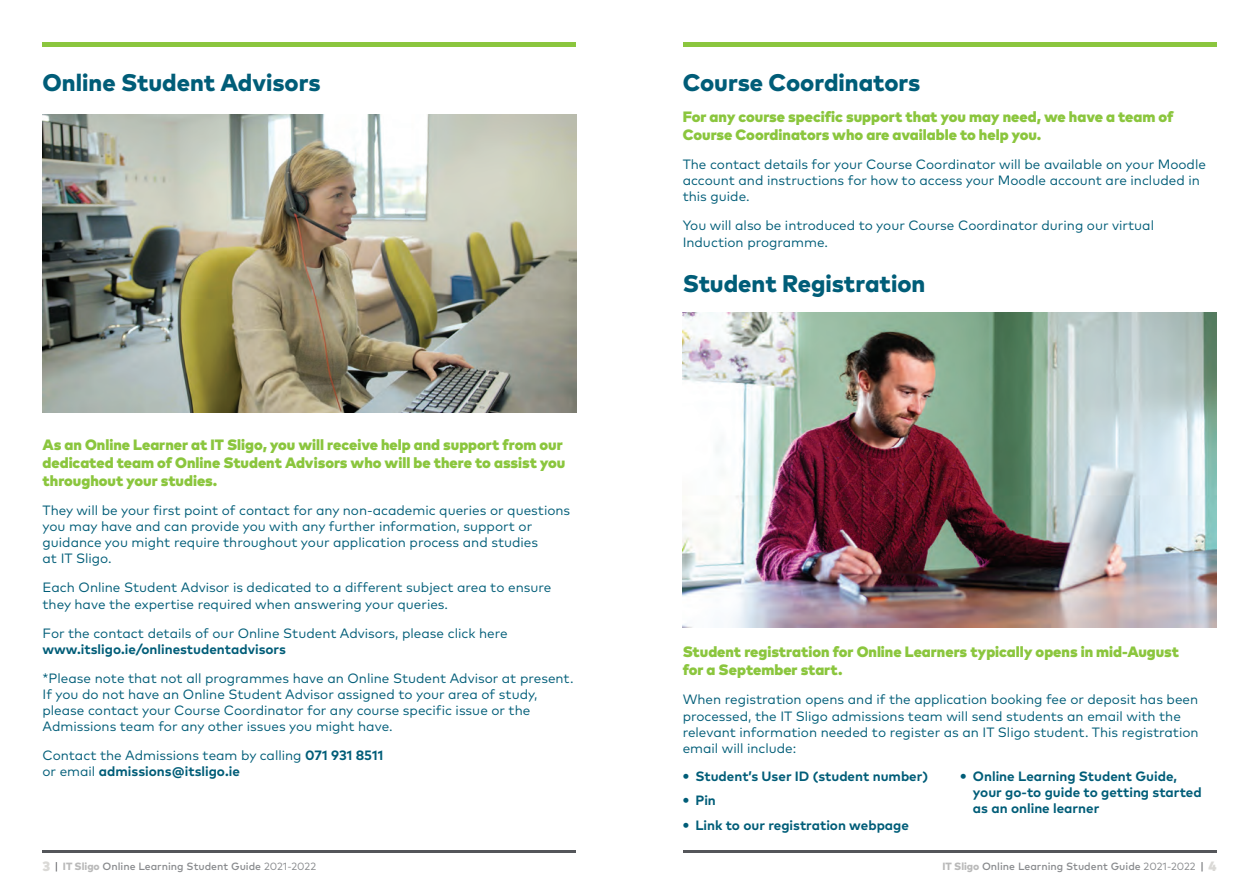
<style>
.page{position:relative;width:1259px;height:893px;background:#fff}
.page>*{position:absolute;margin:0;border:0;box-sizing:border-box;transform-origin:0 0}
.t1{font:800 24px "Mark Pro";color:#005d78}
.t2{font:900 15px/18px "Mark Pro";color:#8bc63e}
.t3{font:13.5px/16.2px "Mark Pro";color:#005d78}
.t4{font:700 13.5px/16.2px "Mark Pro";color:#005d78}
.t5{font:500 10.5px "Mark Pro";color:#898b8e}
.s1{font-weight:700}
.s2{font-weight:900}
.s3{font-weight:900;font-size:13.5px;color:#dad9d6}
.s4{font-weight:400;font-size:11.4px;color:#54565a}
.s5{font-weight:800;color:#bababa}
.s6{font-weight:400}
</style>
<div class="page">
<hr style="left:43px;top:43px;width:533px;height:4px;background:#8bc63e">
<hr style="left:682px;top:43px;width:534px;height:4px;background:#8bc63e">
<hr style="left:43px;top:850px;width:533px;height:3px;background:#54565a">
<hr style="left:682px;top:850px;width:534px;height:3px;background:#54565a">
<img style="left:682px;top:313px;width:534px;height:314px">
<img style="left:43px;top:115px;width:533px;height:297px">
<h1 class="t1" style="left:43px;top:64px;width:279px">Online Student Advisors</h1>
<p class="t2" style="left:43px;top:434px;width:524px">As an Online Learner at IT Sligo, you will receive help and support from our dedicated team of Online Student Advisors who will be there to assist you throughout your studies.</p>
<p class="t3" style="left:43px;top:501px;width:529px">They will be your first point of contact for any non-academic queries or questions you may have and can provide you with any further information, support or guidance you might require throughout your application process and studies<br>at IT Sligo.</p>
<p class="t3" style="left:43px;top:578px;width:510px">Each Online Student Advisor is dedicated to a different subject area to ensure they have the expertise required when answering your queries.</p>
<p class="t3" style="left:43px;top:624px;width:466px">For the contact details of our Online Student Advisors, please click here</p>
<p class="t4" style="left:43px;top:640px;width:245px">www.itsligo.ie/onlinestudentadvisors</p>
<p class="t3" style="left:43px;top:669px;width:532px">*Please note that not all programmes have an Online Student Advisor at present.<br>If you do not have an Online Student Advisor assigned to your area of study, please contact your Course Coordinator for any course specific issue or the Admissions team for any other issues you might have.</p>
<p class="t3" style="left:43px;top:746px;width:342px">Contact the Admissions team by calling <span class="s1">071 931 8511 </span>or email <span class="s1">admissions@itsligo.ie</span></p>
<h1 class="t1" style="left:682px;top:64px;width:239px">Course Coordinators</h1>
<p class="t2" style="left:682px;top:106px;width:492px">For any course specific support that you may need, we have a team of<br>Course Coordinators who are available to help you.</p>
<p class="t3" style="left:682px;top:155px;width:525px">The contact details for your Course Coordinator will be available on your Moodle account and instructions for how to access your Moodle account are included in this guide.</p>
<p class="t3" style="left:682px;top:216px;width:473px">You will also be introduced to your Course Coordinator during our virtual<br>Induction programme.</p>
<h1 class="t1" style="left:682px;top:265px;width:244px">Student Registration</h1>
<p class="t2" style="left:682px;top:642px;width:498px">Student registration for Online Learners typically opens in mid-August for a September start.</p>
<p class="t3" style="left:682px;top:690px;width:517px">When registration opens and if the application booking fee or deposit has been processed, the IT Sligo admissions team will send students an email with the relevant information needed to register as an IT Sligo student. This registration email will include:</p>
<p class="t4" style="left:682px;top:767px;width:247px"><span class="s2">•</span> Student’s User ID (student number)</p>
<p class="t4" style="left:682px;top:791px;width:35px"><span class="s2">•</span> Pin</p>
<p class="t4" style="left:682px;top:816px;width:228px"><span class="s2">•</span> Link to our registration webpage</p>
<p class="t4" style="left:973px;top:767px;width:230px;text-indent:-13px"><span class="s2">•</span> Online Learning Student Guide, your go-to guide to getting started as an online learner</p>
<p class="t5" style="left:43px;top:859px;width:275px"><span class="s3">3</span> <span class="s4">|</span> <span class="s5">IT Sligo</span> Online Learning Student Guide <span class="s6">2021-2022</span></p>
<p class="t5" style="left:942px;top:859px;width:275px"><span class="s5">IT Sligo</span> Online Learning Student Guide <span class="s6">2021-2022</span> <span class="s4">|</span> <span class="s3">4</span></p>
</div>
